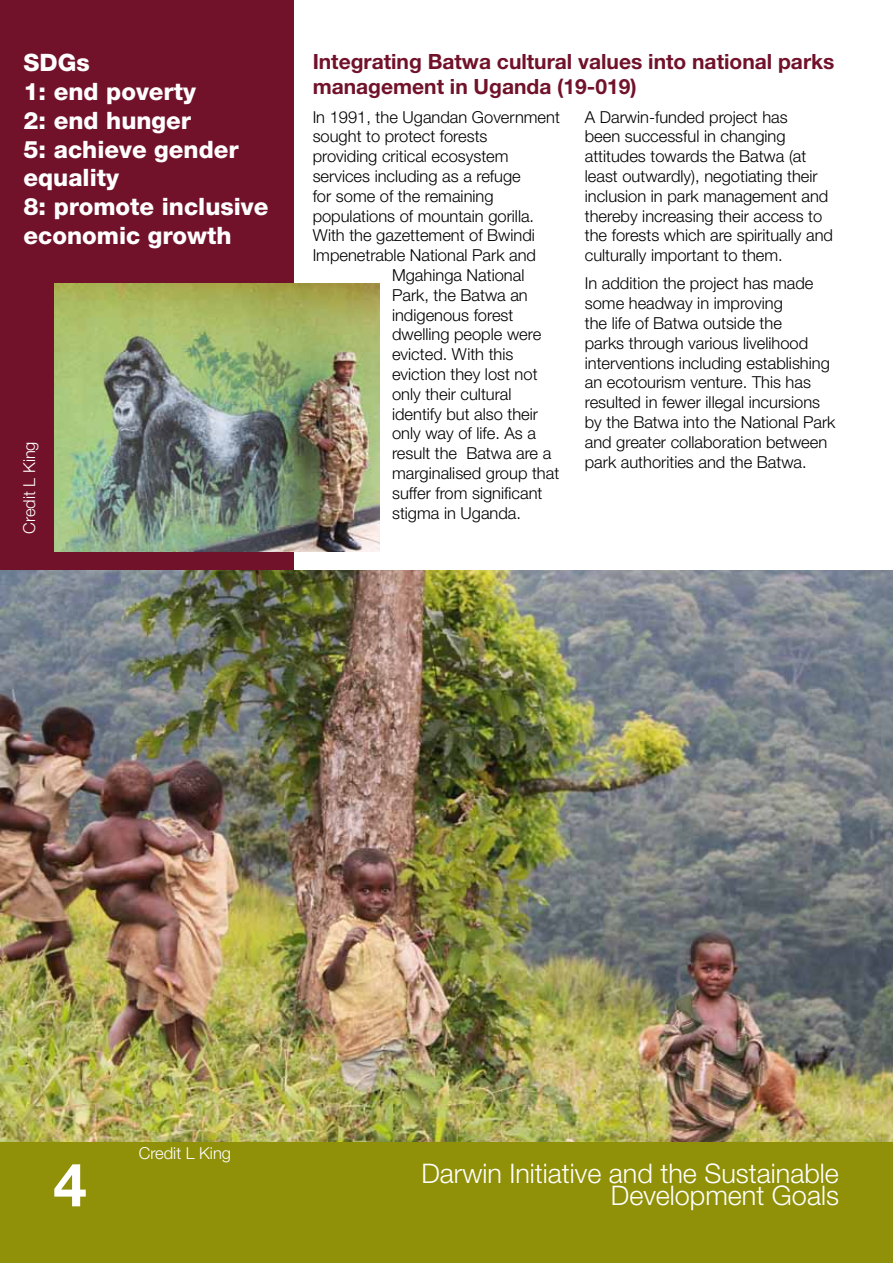
<style>
.page{position:relative;width:893px;height:1263px;background:#fff}
.page>*{position:absolute;margin:0;border:0;box-sizing:border-box;transform-origin:0 0}
.t1{font:700 60px "Helvetica Neue LT Pro";color:#fff}
.t2{font:300 27px/22.5px "Helvetica Neue LT Pro";color:#fff;text-align:right}
.t3{font:800 24px/28.8px "Helvetica Neue LT Pro";color:#fff}
.t4{font:700 21px/25.2px "Helvetica Neue LT Pro";color:#71112a}
.t5{font:300 16.5px/19.8px "Helvetica Neue LT Pro";color:#000}
.t6{font:300 16.5px "Helvetica Neue LT Pro";color:#fff}
</style>
<div class="page">
<div style="left:0;top:1140px;width:893px;height:123px;background:#909108"></div>
<div style="left:0;top:0;width:293px;height:1140px;background:#71112a"></div>
<img style="left:0;top:570px;width:893px;height:572px">
<img style="left:54px;top:283px;width:325px;height:269px">
<h3 class="t3" style="left:24px;top:48px;width:246px">SDGs<br>1: end poverty<br>2: end hunger<br>5: achieve gender equality<br>8: promote inclusive economic growth</h3>
<p class="t6" style="left:19px;top:534px;width:94px;rotate:-90deg">Credit L King</p>
<p class="t4" style="left:313px;top:48px;width:523px">Integrating Batwa cultural values into national parks management in Uganda (19-019)</p>
<p class="t5" style="left:313px;top:106px;width:249px">In 1991, the Ugandan Government</p>
<p class="t5" style="left:313px;top:126px;width:176px">sought to protect forests</p>
<p class="t5" style="left:313px;top:146px;width:197px">providing critical ecosystem</p>
<p class="t5" style="left:313px;top:166px;width:210px">services including as a refuge</p>
<p class="t5" style="left:313px;top:186px;width:182px">for some of the remaining</p>
<p class="t5" style="left:313px;top:205px;width:223px">populations of mountain gorilla.</p>
<p class="t5" style="left:313px;top:225px;width:224px">With the gazettement of Bwindi</p>
<p class="t5" style="left:313px;top:245px;width:225px">Impenetrable National Park and</p>
<p class="t5" style="left:392px;top:265px;width:134px">Mgahinga National</p>
<p class="t5" style="left:392px;top:285px;width:137px">Park, the Batwa an</p>
<p class="t5" style="left:392px;top:304px;width:123px">indigenous forest</p>
<p class="t5" style="left:392px;top:324px;width:151px">dwelling people were</p>
<p class="t5" style="left:392px;top:344px;width:123px">evicted. With this</p>
<p class="t5" style="left:392px;top:364px;width:147px">eviction they lost not</p>
<p class="t5" style="left:392px;top:384px;width:121px">only their cultural</p>
<p class="t5" style="left:392px;top:403px;width:148px">identify but also their</p>
<p class="t5" style="left:392px;top:423px;width:145px">only way of life. As a</p>
<p class="t5" style="left:392px;top:443px;width:161px">result the Batwa are a</p>
<p class="t5" style="left:392px;top:463px;width:169px">marginalised group that</p>
<p class="t5" style="left:392px;top:483px;width:152px">suffer from significant</p>
<p class="t5" style="left:392px;top:502px;width:130px">stigma in Uganda.</p>
<p class="t5" style="left:585px;top:106px;width:250px">A Darwin-funded project has<br>been successful in changing attitudes towards the Batwa (at least outwardly), negotiating their inclusion in park management and thereby increasing their access to the forests which are spiritually and culturally important to them.</p>
<p class="t5" style="left:585px;top:273px;width:252px">In addition the project has made some headway in improving<br>the life of Batwa outside the<br>parks through various livelihood interventions including establishing an ecotourism venture. This has resulted in fewer illegal incursions by the Batwa into the National Park and greater collaboration between park authorities and the Batwa.</p>
<p class="t6" style="left:139px;top:1143px;width:94px">Credit L King</p>
<h1 class="t1" style="left:53px;top:1148px;width:35px">4</h1>
<h2 class="t2" style="left:421px;top:1161px;width:419px">Darwin Initiative and the Sustainable<br>Development Goals</h2>
</div>
